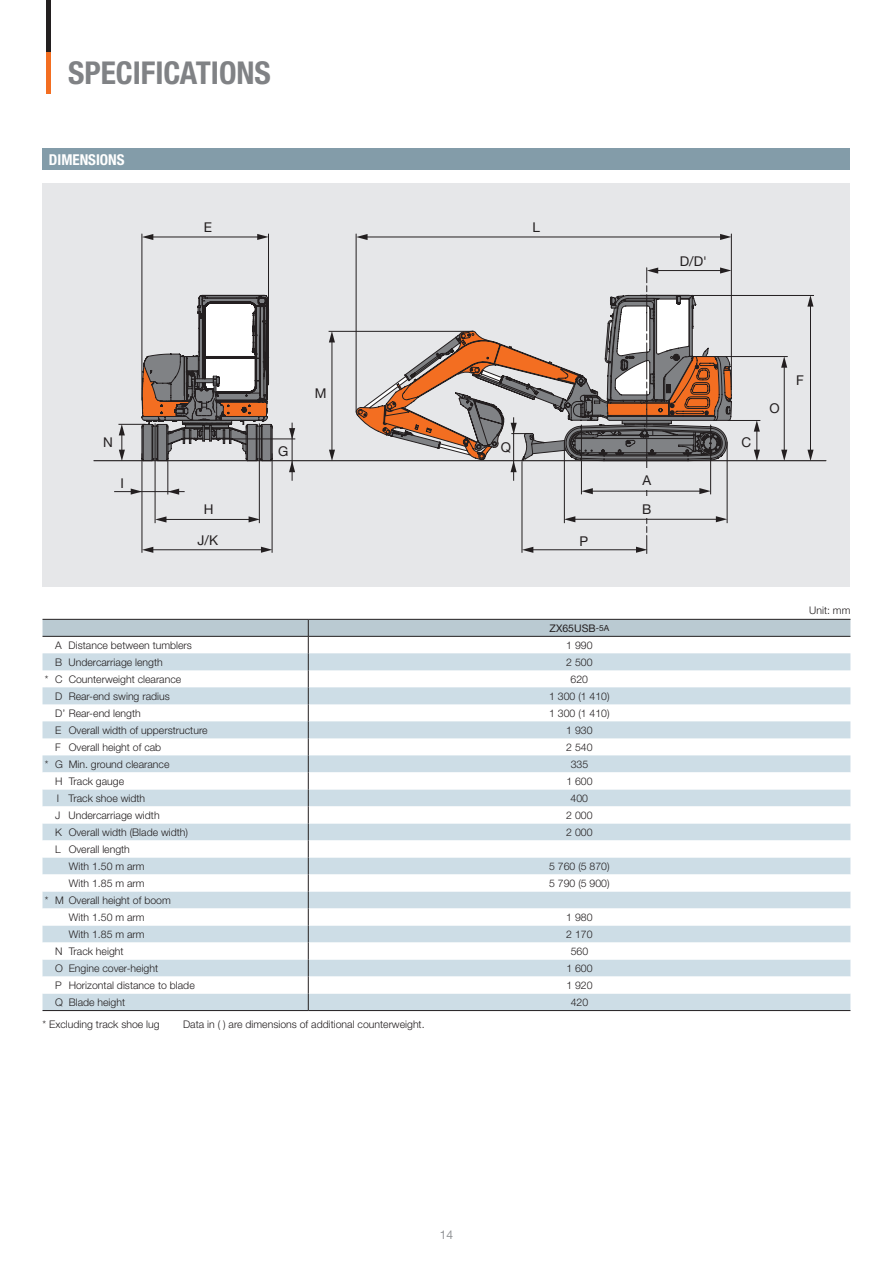
<style>
.page{position:relative;width:893px;height:1263px;background:#fff}
.page>*{position:absolute;margin:0;border:0;box-sizing:border-box;transform-origin:0 0}
.t1{font:700 condensed 31.5px "Helvetica Neue LT Pro";color:#808285}
.t2{font:700 condensed 15px "Helvetica Neue LT Pro";color:#fff}
.t3{font:13.5px/28.5px "Helvetica Neue LT Pro";color:#231f20}
.t4{font:12px "Helvetica Neue LT Pro";color:#939598}
.t5{font:300 10.5px/17px "Helvetica Neue";color:#231f20}
.t6{font:10.5px "Helvetica Neue LT Pro";color:#231f20}
.s1{font-size:8.4px}
</style>
<div class="page">
<div style="left:43px;top:183px;width:807px;height:404px;background:#e6e7e9"></div>
<hr style="left:94px;top:460px;width:732px;height:1px;background:#231f20">
<hr style="left:151px;top:237px;width:108px;height:1px;background:#231f20">
<svg style="left:257px;top:234px;width:11px;height:6px"></svg>
<svg style="left:143px;top:234px;width:10px;height:6px"></svg>
<hr style="left:151px;top:549px;width:112px;height:1px;background:#231f20">
<svg style="left:261px;top:547px;width:11px;height:6px"></svg>
<svg style="left:143px;top:547px;width:10px;height:6px"></svg>
<hr style="left:164px;top:519px;width:87px;height:1px;background:#231f20">
<svg style="left:249px;top:516px;width:10px;height:6px"></svg>
<svg style="left:156px;top:516px;width:10px;height:6px"></svg>
<hr style="left:292px;top:423px;width:1px;height:58px;background:#231f20">
<svg style="left:289px;top:461px;width:6px;height:11px"></svg>
<svg style="left:289px;top:428px;width:6px;height:11px"></svg>
<hr style="left:114px;top:491px;width:71px;height:1px;background:#231f20">
<svg style="left:131px;top:488px;width:11px;height:7px"></svg>
<svg style="left:168px;top:489px;width:11px;height:6px"></svg>
<hr style="left:142px;top:234px;width:1px;height:166px;background:#231f20">
<hr style="left:268px;top:234px;width:1px;height:150px;background:#231f20">
<hr style="left:365px;top:237px;width:357px;height:1px;background:#231f20">
<svg style="left:720px;top:234px;width:11px;height:6px"></svg>
<svg style="left:357px;top:234px;width:11px;height:6px"></svg>
<hr style="left:356px;top:234px;width:1px;height:178px;background:#231f20">
<hr style="left:731px;top:234px;width:1px;height:155px;background:#231f20">
<hr style="left:142px;top:453px;width:1px;height:100px;background:#231f20">
<hr style="left:168px;top:453px;width:1px;height:41px;background:#231f20">
<hr style="left:155px;top:423px;width:1px;height:100px;background:#231f20">
<hr style="left:259px;top:423px;width:1px;height:100px;background:#231f20">
<hr style="left:272px;top:453px;width:1px;height:100px;background:#231f20">
<svg style="left:118px;top:292px;width:155px;height:169px"></svg>
<hr style="left:332px;top:340px;width:1px;height:112px;background:#231f20">
<svg style="left:329px;top:332px;width:6px;height:10px"></svg>
<svg style="left:329px;top:450px;width:6px;height:11px"></svg>
<hr style="left:329px;top:331px;width:144px;height:1px;background:#231f20">
<hr style="left:810px;top:304px;width:1px;height:148px;background:#231f20">
<svg style="left:807px;top:296px;width:6px;height:11px"></svg>
<svg style="left:807px;top:450px;width:7px;height:11px"></svg>
<hr style="left:692px;top:295px;width:122px;height:1px;background:#231f20">
<hr style="left:784px;top:366px;width:1px;height:86px;background:#231f20">
<svg style="left:781px;top:357px;width:6px;height:11px"></svg>
<svg style="left:781px;top:450px;width:6px;height:11px"></svg>
<hr style="left:725px;top:356px;width:63px;height:1px;background:#231f20">
<svg style="left:754px;top:421px;width:6px;height:40px"></svg>
<hr style="left:728px;top:420px;width:32px;height:1px;background:#231f20">
<hr style="left:222px;top:439px;width:73px;height:1px;background:#231f20">
<svg style="left:356px;top:267px;width:376px;height:286px"></svg>
<div style="left:43px;top:149px;width:807px;height:21px;background:#839ca9"></div>
<hr style="left:47px;top:51px;width:4px;height:43px;background:#f36e21">
<hr style="left:47px;top:0;width:4px;height:51px;background:#231f20">
<hr style="left:43px;top:1010px;width:265px;height:1px;background:#231f20">
<hr style="left:308px;top:1010px;width:542px;height:1px;background:#231f20">
<svg style="left:43px;top:619px;width:807px;height:391px"></svg>
<h1 class="t1" style="left:68px;top:54px;width:204px">SPECIFICATIONS</h1>
<h2 class="t2" style="left:49px;top:150px;width:77px">DIMENSIONS</h2>
<p class="t3" style="left:204px;top:213px;width:10px">E</p>
<p class="t3" style="left:532px;top:213px;width:9px">L</p>
<p class="t3" style="left:680px;top:246px;width:29px">D/D'</p>
<p class="t3" style="left:103px;top:428px;width:11px">N</p>
<p class="t3" style="left:121px;top:468px;width:5px">I</p>
<p class="t3" style="left:204px;top:495px;width:11px">H</p>
<p class="t3" style="left:198px;top:526px;width:22px">J/K</p>
<p class="t3" style="left:278px;top:437px;width:12px">G</p>
<p class="t3" style="left:315px;top:378px;width:13px">M</p>
<p class="t3" style="left:501px;top:433px;width:12px">Q</p>
<p class="t3" style="left:579px;top:527px;width:10px">P</p>
<p class="t6" style="left:550px;top:622px;width:61px">ZX65USB<span class="s1">-5A</span></p>
<p class="t5" style="left:55px;top:636px;width:138px">A Distance between tumblers</p>
<p class="t5" style="left:566px;top:636px;width:28px">1 990</p>
<p class="t5" style="left:55px;top:653px;width:109px">B Undercarriage length</p>
<p class="t5" style="left:566px;top:653px;width:28px">2 500</p>
<p class="t5" style="left:45px;top:670px;width:138px">* C Counterweight clearance</p>
<p class="t5" style="left:571px;top:670px;width:19px">620</p>
<p class="t5" style="left:55px;top:687px;width:116px">D Rear-end swing radius</p>
<p class="t5" style="left:549px;top:687px;width:62px">1 300 (1 410)</p>
<p class="t5" style="left:55px;top:705px;width:87px">D’ Rear-end length</p>
<p class="t5" style="left:549px;top:705px;width:62px">1 300 (1 410)</p>
<p class="t5" style="left:55px;top:722px;width:154px">E Overall width of upperstructure</p>
<p class="t5" style="left:566px;top:722px;width:28px">1 930</p>
<p class="t5" style="left:55px;top:739px;width:108px">F Overall height of cab</p>
<p class="t5" style="left:566px;top:739px;width:28px">2 540</p>
<p class="t5" style="left:45px;top:756px;width:126px">* G Min. ground clearance</p>
<p class="t5" style="left:571px;top:756px;width:19px">335</p>
<p class="t5" style="left:55px;top:773px;width:70px">H Track gauge</p>
<p class="t5" style="left:566px;top:773px;width:28px">1 600</p>
<p class="t5" style="left:57px;top:790px;width:90px">I Track shoe width</p>
<p class="t5" style="left:571px;top:790px;width:19px">400</p>
<p class="t5" style="left:55px;top:807px;width:106px">J Undercarriage width</p>
<p class="t5" style="left:566px;top:807px;width:28px">2 000</p>
<p class="t5" style="left:55px;top:824px;width:134px">K Overall width (Blade width)</p>
<p class="t5" style="left:566px;top:824px;width:28px">2 000</p>
<p class="t5" style="left:69px;top:841px;width:77px;text-indent:-14px">L Overall length<br>With 1.50 m arm</p>
<p class="t5" style="left:549px;top:858px;width:62px">5 760 (5 870)</p>
<p class="t5" style="left:69px;top:875px;width:77px">With 1.85 m arm</p>
<p class="t5" style="left:549px;top:875px;width:62px">5 790 (5 900)</p>
<p class="t5" style="left:45px;top:892px;width:128px;text-align:center">* M Overall height of boom<br>With 1.50 m arm</p>
<p class="t5" style="left:566px;top:909px;width:28px">1 980</p>
<p class="t5" style="left:69px;top:926px;width:77px">With 1.85 m arm</p>
<p class="t5" style="left:566px;top:926px;width:28px">2 170</p>
<p class="t5" style="left:55px;top:943px;width:70px">N Track height</p>
<p class="t5" style="left:571px;top:943px;width:19px">560</p>
<p class="t5" style="left:55px;top:960px;width:104px">O Engine cover-height</p>
<p class="t5" style="left:566px;top:960px;width:28px">1 600</p>
<p class="t5" style="left:55px;top:977px;width:141px">P Horizontal distance to blade</p>
<p class="t5" style="left:566px;top:977px;width:28px">1 920</p>
<p class="t5" style="left:55px;top:994px;width:71px">Q Blade height</p>
<p class="t5" style="left:571px;top:994px;width:19px">420</p>
<p class="t5" style="left:43px;top:1016px;width:119px">* Excluding track shoe lug</p>
<p class="t5" style="left:183px;top:1016px;width:243px">Data in ( ) are dimensions of additional counterweight.</p>
<p class="t3" style="left:642px;top:466px;width:11px">A<br>B</p>
<p class="t3" style="left:741px;top:428px;width:11px">C</p>
<p class="t3" style="left:769px;top:394px;width:12px">O</p>
<p class="t3" style="left:796px;top:366px;width:9px">F</p>
<p class="t5" style="left:809px;top:602px;width:43px">Unit: mm</p>
<p class="t4" style="left:440px;top:1228px;width:15px">14</p>
</div>
